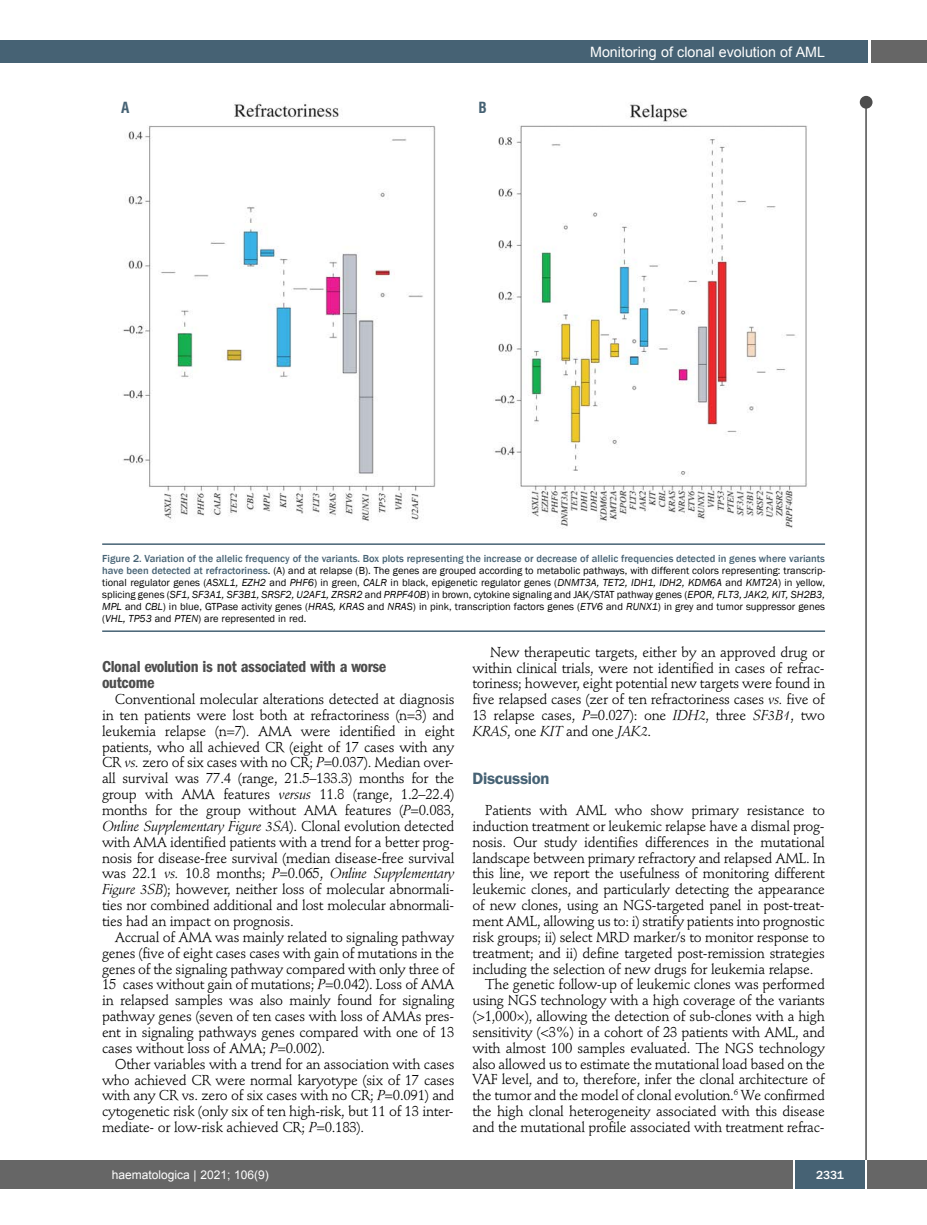
<style>
.page{position:relative;width:927px;height:1225px;background:#fff}
.page>*{position:absolute;margin:0;border:0;box-sizing:border-box;transform-origin:0 0}
.t1{font:600 condensed 16.5px/15.9px "Franklin Gothic";letter-spacing:-.02em;color:#4d4d4d}
.t2{font:600 16.5px "Franklin Gothic";letter-spacing:-.02em;color:#466274}
.t3{font:700 condensed 15px "Helvetica";color:#466274}
.t4{font:14.25px/15.9px "Stempel Schneidler";letter-spacing:-.02em;color:#000;text-align:justify}
.t5{font:14.25px "Arial";color:#fff}
.t6{font:12px "Arial";color:#fff}
.t7{font:500 12px "Franklin Gothic";color:#fff}
.t8{font:10.5px/12px "Franklin Gothic";color:#000;text-align:justify}
.s1{font-weight:500;color:#466274}
.s2{font-style:italic}
</style>
<div class="page">
<div style="left:860px;top:96px;width:12px;height:13px;background:#4d4d4d;border-radius:50%"></div>
<hr style="left:865px;top:98px;width:2px;height:1062px;background:#4d4d4d">
<div style="left:871px;top:40px;width:56px;height:22px;background:#666"></div>
<div style="left:18px;top:40px;width:849px;height:22px;background:#466274"></div>
<div style="left:17px;top:1160px;width:910px;height:28px;background:#666"></div>
<div style="left:795px;top:1160px;width:70px;height:28px;background:#466274"></div>
<hr style="left:793px;top:1160px;width:2px;height:28px;background:#fff">
<hr style="left:865px;top:1160px;width:2px;height:28px;background:#fff">
<div style="left:0;top:40px;width:19px;height:22px;background:#466274"></div>
<div style="left:0;top:1160px;width:18px;height:28px;background:#666"></div>
<img style="left:123px;top:103px;width:684px;height:425px">
<hr style="left:102px;top:543px;width:723px;height:2px;background:#466274">
<hr style="left:102px;top:630px;width:723px;height:2px;background:#466274">
<p class="t3" style="left:121px;top:102px;width:10px">A</p>
<p class="t3" style="left:479px;top:102px;width:10px">B</p>
<p class="t5" style="left:590px;top:44px;width:236px">Monitoring of clonal evolution of AML</p>
<p class="t8" style="left:102px;top:552px;width:725px"><span class="s1">Figure 2. Variation of the allelic frequency of the variants. Box plots representing the increase or decrease of allelic frequencies detected in genes where variants have been detected at refractoriness</span>. (A) and at relapse (B). The genes are grouped according to metabolic pathways, with different colors representing: transcrip&shy;tional regulator genes (<span class="s2">ASXL1, EZH2</span> and <span class="s2">PHF6</span>) in green, <span class="s2">CALR</span> in black, epigenetic regulator genes (<span class="s2">DNMT3A, TET2, IDH1, IDH2, KDM6A</span> and <span class="s2">KMT2A</span>) in yellow, splicing genes (<span class="s2">SF1, SF3A1, SF3B1, SRSF2, U2AF1, ZRSR2</span> and <span class="s2">PRPF40B</span>) in brown, cytokine signaling and JAK/STAT pathway genes (<span class="s2">EPOR, FLT3, JAK2, KIT, SH2B3, MPL</span> and <span class="s2">CBL</span>) in blue, GTPase activity genes (<span class="s2">HRAS, KRAS</span> and <span class="s2">NRAS</span>) in pink, transcription factors genes (<span class="s2">ETV6</span> and <span class="s2">RUNX1</span>) in grey and tumor suppressor genes (<span class="s2">VHL, TP53</span> and <span class="s2">PTEN</span>) are represented in red.</p>
<p class="t1" style="left:102px;top:660px;width:286px">Clonal evolution is not associated with a worse outcome</p>
<p class="t4" style="left:102px;top:692px;width:354px;text-indent:13px">Conventional molecular alterations detected at diagnosis in ten patients were lost both at refractoriness (n=3) and leukemia relapse (n=7). AMA were identified in eight patients, who all achieved CR (eight of 17 cases with any CR <span class="s2">vs.</span> zero of six cases with no CR; <span class="s2">P</span>=0.037). Median over&shy;all survival was 77.4 (range, 21.5–133.3) months for the group with AMA features <span class="s2">versus</span> 11.8 (range, 1.2–22.4) months for the group without AMA features (<span class="s2">P</span>=0.083, <span class="s2">Online Supplementary Figure 3SA</span>). Clonal evolution detected with AMA identified patients with a trend for a better prog&shy;nosis for disease-free survival (median disease-free survival was 22.1 <span class="s2">vs.</span> 10.8 months; <span class="s2">P</span>=0.065, <span class="s2">Online Supplementary Figure 3SB</span>); however, neither loss of molecular abnormali&shy;ties nor combined additional and lost molecular abnormali&shy;ties had an impact on prognosis.</p>
<p class="t4" style="left:102px;top:930px;width:354px;text-indent:13px">Accrual of AMA was mainly related to signaling pathway genes (five of eight cases cases with gain of mutations in the genes of the signaling pathway compared with only three of 15 cases without gain of mutations; <span class="s2">P</span>=0.042). Loss of AMA in relapsed samples was also mainly found for signaling pathway genes (seven of ten cases with loss of AMAs pres&shy;ent in signaling pathways genes compared with one of 13 cases without loss of AMA; <span class="s2">P</span>=0.002).</p>
<p class="t4" style="left:102px;top:1057px;width:354px;text-indent:13px">Other variables with a trend for an association with cases who achieved CR were normal karyotype (six of 17 cases with any CR vs. zero of six cases with no CR; <span class="s2">P</span>=0.091) and cytogenetic risk (only six of ten high-risk, but 11 of 13 inter&shy;mediate- or low-risk achieved CR; <span class="s2">P</span>=0.183).</p>
<p class="t4" style="left:472px;top:645px;width:354px;text-indent:18px">New therapeutic targets, either by an approved drug or within clinical trials, were not identified in cases of refrac&shy;toriness; however, eight potential new targets were found in five relapsed cases (zer of ten refractoriness cases <span class="s2">vs.</span> five of 13 relapse cases, <span class="s2">P</span>=0.027): one <span class="s2">IDH2</span>, three <span class="s2">SF3B1</span>, two <span class="s2">KRAS</span>, one <span class="s2">KIT</span> and one <span class="s2">JAK2</span>.</p>
<p class="t2" style="left:472px;top:772px;width:78px">Discussion</p>
<p class="t4" style="left:485px;top:803px;width:341px">Patients with AML who show primary resistance to</p>
<p class="t4" style="left:472px;top:819px;width:354px">induction treatment or leukemic relapse have a dismal prog-</p>
<p class="t4" style="left:472px;top:835px;width:354px">nosis. Our study identifies differences in the mutational</p>
<p class="t4" style="left:472px;top:851px;width:354px">landscape between primary refractory and relapsed AML. In</p>
<p class="t4" style="left:472px;top:867px;width:354px">this line, we report the usefulness of monitoring different</p>
<p class="t4" style="left:472px;top:883px;width:354px">leukemic clones, and particularly detecting the appearance</p>
<p class="t4" style="left:472px;top:898px;width:354px">of new clones, using an NGS-targeted panel in post-treat-</p>
<p class="t4" style="left:472px;top:914px;width:354px">ment AML, allowing us to: i) stratify patients into prognostic</p>
<p class="t4" style="left:472px;top:930px;width:354px">risk groups; ii) select MRD marker/s to monitor response to</p>
<p class="t4" style="left:472px;top:946px;width:354px">treatment; and ii) define targeted post-remission strategies</p>
<p class="t4" style="left:472px;top:962px;width:342px">including the selection of new drugs for leukemia relapse.</p>
<p class="t4" style="left:485px;top:978px;width:341px">The genetic follow-up of leukemic clones was performed</p>
<p class="t4" style="left:472px;top:994px;width:354px">using NGS technology with a high coverage of the variants</p>
<p class="t4" style="left:472px;top:1009px;width:354px">(&gt;1,000×), allowing the detection of sub-clones with a high</p>
<p class="t4" style="left:472px;top:1025px;width:354px">sensitivity (&lt;3%) in a cohort of 23 patients with AML, and</p>
<p class="t4" style="left:472px;top:1041px;width:354px">with almost 100 samples evaluated. The NGS technology</p>
<p class="t4" style="left:472px;top:1057px;width:354px">also allowed us to estimate the mutational load based on the</p>
<p class="t4" style="left:472px;top:1073px;width:354px">VAF level, and to, therefore, infer the clonal architecture of</p>
<p class="t4" style="left:472px;top:1089px;width:354px">the tumor and the model of clonal evolution.<sup>6</sup> We confirmed</p>
<p class="t4" style="left:472px;top:1104px;width:354px">the high clonal heterogeneity associated with this disease</p>
<p class="t4" style="left:472px;top:1120px;width:354px">and the mutational profile associated with treatment refrac-</p>
<p class="t6" style="left:112px;top:1168px;width:158px">haematologica | 2021; 106(9)</p>
<p class="t7" style="left:816px;top:1167px;width:29px">2331</p>
</div>
